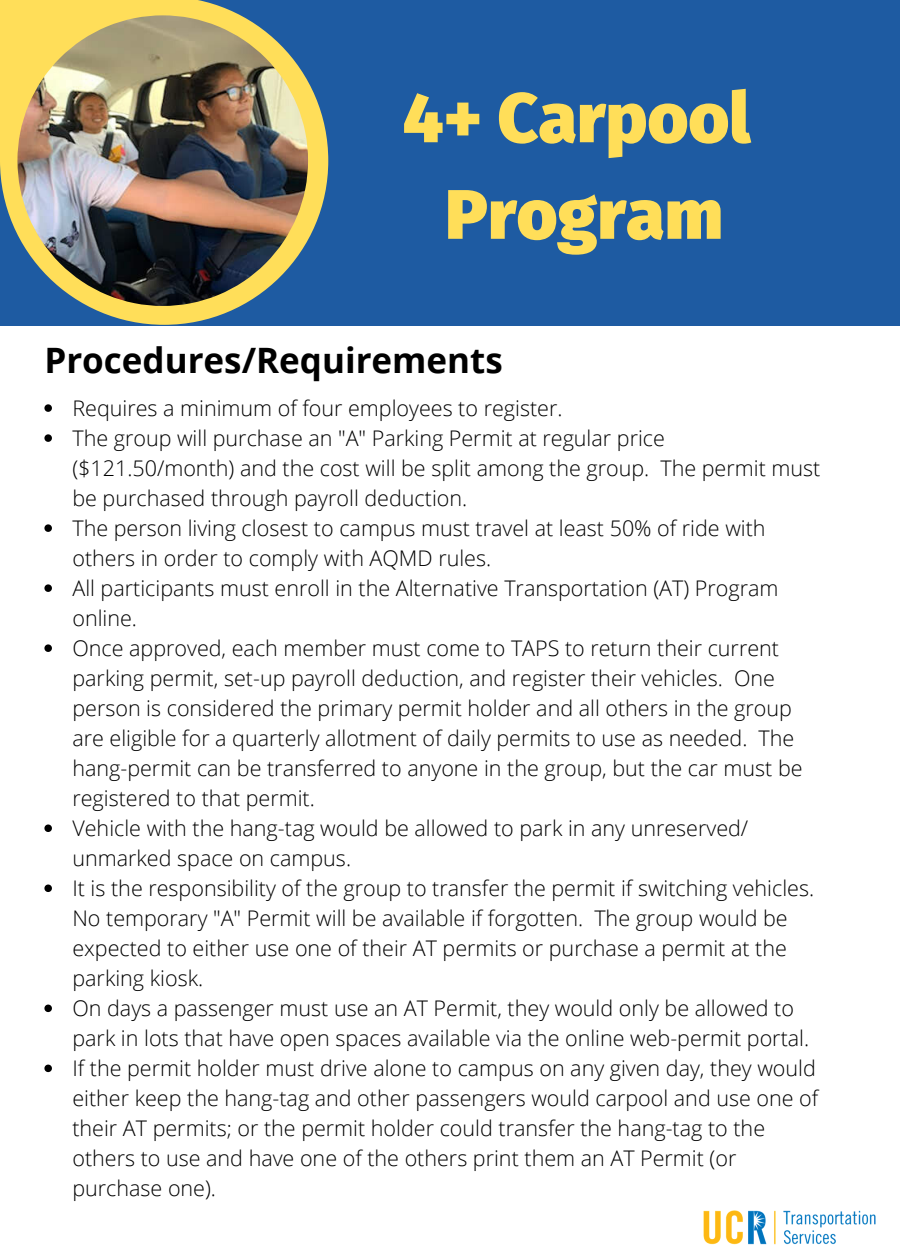
<style>
.page{position:relative;width:900px;height:1260px;background:#fff}
.page>*{position:absolute;margin:0;border:0;box-sizing:border-box;transform-origin:0 0}
.t1{font:900 70px/96.5px "Fira Sans";color:#ffde59;text-align:center}
.t2{font:700 35px "Open Sans";color:#000}
.t3{font:300 21.5px/30px "Open Sans";color:#000}
</style>
<div class="page">
<svg style="left:44px;top:404px;width:8px;height:8px"></svg>
<svg style="left:44px;top:434px;width:8px;height:8px"></svg>
<svg style="left:44px;top:524px;width:8px;height:8px"></svg>
<svg style="left:44px;top:584px;width:8px;height:8px"></svg>
<svg style="left:44px;top:644px;width:8px;height:8px"></svg>
<svg style="left:44px;top:825px;width:8px;height:7px"></svg>
<svg style="left:44px;top:885px;width:8px;height:7px"></svg>
<svg style="left:44px;top:1005px;width:8px;height:7px"></svg>
<svg style="left:44px;top:1065px;width:8px;height:7px"></svg>
<div style="left:0;top:0;width:900px;height:325px;background:#1e5ba2"></div>
<svg style="left:0;top:0;width:328px;height:325px"></svg>
<img style="left:17px;top:15px;width:291px;height:291px">
<img style="left:703px;top:1210px;width:173px;height:35px">
<h1 class="t1" style="left:403px;top:71px;width:349px">4+ Carpool<br>Program</h1>
<h2 class="t2" style="left:44px;top:336px;width:460px">Procedures/Requirements</h2>
<p class="t3" style="left:72px;top:392px;width:749px">Requires a minimum of four employees to register.<br>The group will purchase an "A" Parking Permit at regular price ($121.50/month) and the cost will be split among the group. The permit must be purchased through payroll deduction.<br>The person living closest to campus must travel at least 50% of ride with others in order to comply with AQMD rules.<br>All participants must enroll in the Alternative Transportation (AT) Program online.<br>Once approved, each member must come to TAPS to return their current parking permit, set-up payroll deduction, and register their vehicles. One person is considered the primary permit holder and all others in the group are eligible for a quarterly allotment of daily permits to use as needed. The hang-permit can be transferred to anyone in the group, but the car must be registered to that permit.<br>Vehicle with the hang-tag would be allowed to park in any unreserved/ unmarked space on campus.<br>It is the responsibility of the group to transfer the permit if switching vehicles.<br>No temporary "A" Permit will be available if forgotten. The group would be expected to either use one of their AT permits or purchase a permit at the parking kiosk.<br>On days a passenger must use an AT Permit, they would only be allowed to park in lots that have open spaces available via the online web-permit portal.<br>If the permit holder must drive alone to campus on any given day, they would either keep the hang-tag and other passengers would carpool and use one of their AT permits; or the permit holder could transfer the hang-tag to the others to use and have one of the others print them an AT Permit (or purchase one).</p>
</div>
